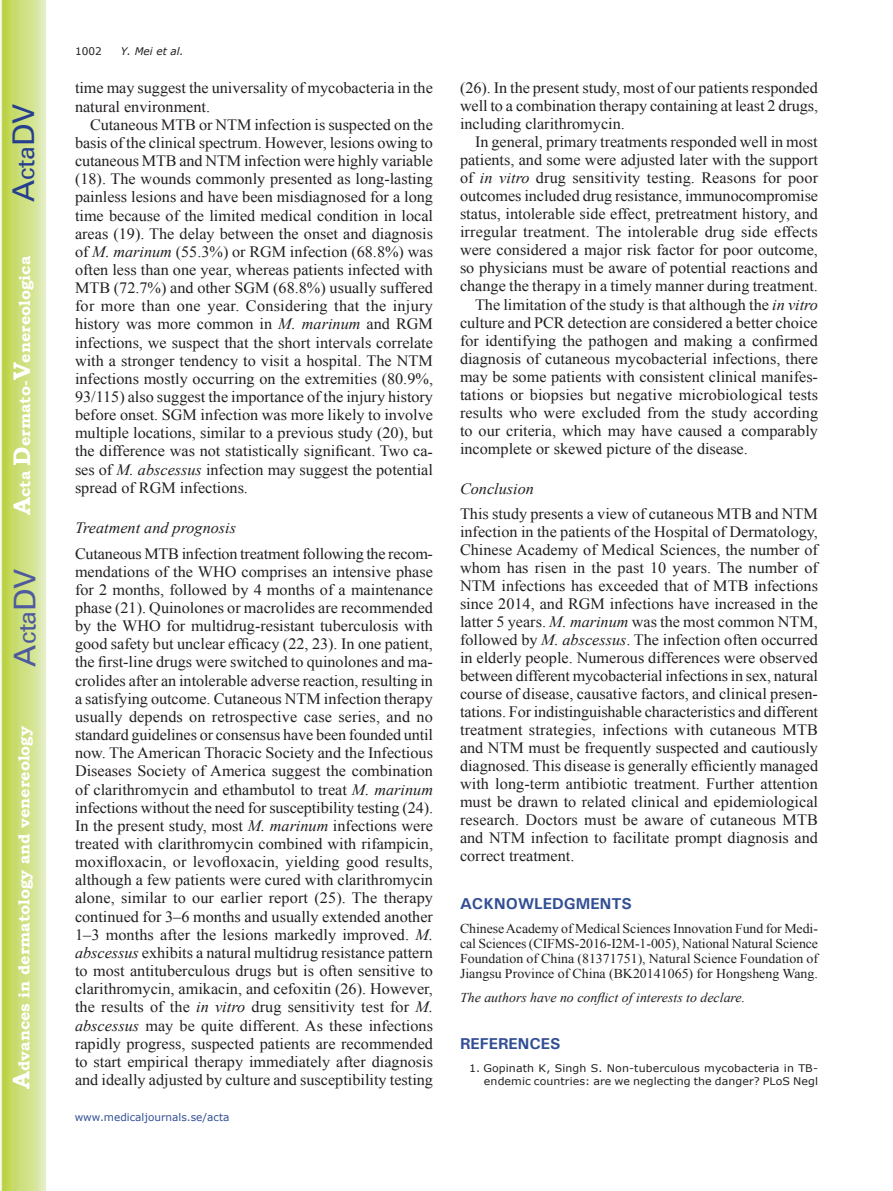
<style>
.page{position:relative;width:893px;height:1191px;background:#fff}
.page>*{position:absolute;margin:0;border:0;box-sizing:border-box;transform-origin:0 0}
.t1{font:30px "Univers";color:#4d5a9e}
.t2{font:30px "Univers";color:#253f8e}
.t3{font:15.75px/18.1px "Times New Roman";color:#231f20;text-align:justify}
.t4{font:700 15.75px "Bookman Old Style";color:#fff}
.t5{font:italic 15.75px "Times New Roman";color:#231f20}
.t6{font:700 15.75px "Univers";color:#324f95}
.t7{font:13.5px/15px "Times New Roman";color:#231f20;text-align:justify}
.t8{font:italic 13.5px "Times New Roman";color:#231f20}
.t9{font:10.5px/13.5px "Verdana";letter-spacing:.005em;color:#231f20;text-align:right;scale:1.05 1}
.t10{font:10.5px "Verdana";color:#324f95}
.t11{font:italic 10.5px "Verdana";color:#231f20}
.t12{font:10.5px "Verdana";letter-spacing:.005em;color:#231f20}
.s1{font-size:24px}
.s2{font-style:italic}
</style>
<div class="page">
<svg style="left:1px;top:0;width:45px;height:1191px;background:#cfe084"></svg>
<h1 class="t2" style="left:6px;top:202px;width:100px;rotate:-90deg">A<span class="s1">cta</span>DV</h1>
<p class="t4" style="left:15px;top:515px;width:260px;rotate:-90deg"><span class="s1">A</span>cta <span class="s1">D</span>ermato-<span class="s1">V</span>enereologica</p>
<h1 class="t1" style="left:7px;top:666px;width:100px;rotate:-90deg">A<span class="s1">cta</span>DV</h1>
<p class="t4" style="left:15px;top:1088px;width:364px;rotate:-90deg"><span class="s1">A</span>dvances in dermatology and venereology</p>
<p class="t12" style="left:75px;top:44px;width:28px">1002</p>
<p class="t11" style="left:121px;top:44px;width:64px">Y. Mei et al.</p>
<p class="t3" style="left:75px;top:79px;width:359px">time may suggest the universality of mycobacteria in the natural environment.</p>
<p class="t3" style="left:75px;top:115px;width:360px;text-indent:15px">Cutaneous MTB or NTM infection is suspected on the basis of the clinical spectrum. However, lesions owing to cutaneous MTB and NTM infection were highly variable (18). The wounds commonly presented as long-lasting painless lesions and have been misdiagnosed for a long time because of the limited medical condition in local areas (19). The delay between the onset and diagnosis of <span class="s2">M. marinum</span> (55.3%) or RGM infection (68.8%) was often less than one year, whereas patients infected with MTB (72.7%) and other SGM (68.8%) usually suffered for more than one year. Considering that the injury history was more common in <span class="s2">M. marinum</span> and RGM infections, we suspect that the short intervals correlate with a stronger tendency to visit a hospital. The NTM infections mostly occurring on the extremities (80.9%, 93/115) also suggest the importance of the injury history before onset. SGM infection was more likely to involve multiple locations, similar to a previous study (20), but the difference was not statistically significant. Two ca&shy;ses of <span class="s2">M. abscessus</span> infection may suggest the potential spread of RGM infections.</p>
<p class="t5" style="left:75px;top:517px;width:163px">Treatment and prognosis</p>
<p class="t3" style="left:75px;top:544px;width:360px">Cutaneous MTB infection treatment following the recom&shy;mendations of the WHO comprises an intensive phase for 2 months, followed by 4 months of a maintenance phase (21). Quinolones or macrolides are recommended by the WHO for multidrug-resistant tuberculosis with good safety but unclear efficacy (22, 23). In one patient, the first-line drugs were switched to quinolones and ma&shy;crolides after an intolerable adverse reaction, resulting in a satisfying outcome. Cutaneous NTM infection therapy usually depends on retrospective case series, and no standard guidelines or consensus have been founded until now. The American Thoracic Society and the Infectious Diseases Society of America suggest the combination of clarithromycin and ethambutol to treat <span class="s2">M. marinum </span>infections without the need for susceptibility testing (24).<br>In the present study, most <span class="s2">M. marinum</span> infections were treated with clarithromycin combined with rifampicin, moxifloxacin, or levofloxacin, yielding good results, although a few patients were cured with clarithromycin alone, similar to our earlier report (25). The therapy continued for 3–6 months and usually extended another 1–3 months after the lesions markedly improved. <span class="s2">M. abscessus</span> exhibits a natural multidrug resistance pattern to most antituberculous drugs but is often sensitive to clarithromycin, amikacin, and cefoxitin (26). However, the results of the <span class="s2">in vitro</span> drug sensitivity test for <span class="s2">M. abscessus</span> may be quite different. As these infections rapidly progress, suspected patients are recommended to start empirical therapy immediately after diagnosis and ideally adjusted by culture and susceptibility testing</p>
<p class="t10" style="left:75px;top:1110px;width:156px">www.medicaljournals.se/acta</p>
<p class="t3" style="left:460px;top:79px;width:360px">(26). In the present study, most of our patients responded well to a combination therapy containing at least 2 drugs, including clarithromycin.</p>
<p class="t3" style="left:475px;top:133px;width:344px">In general, primary treatments responded well in most</p>
<p class="t3" style="left:460px;top:151px;width:359px">patients, and some were adjusted later with the support</p>
<p class="t3" style="left:460px;top:169px;width:360px">of <span class="s2">in vitro</span> drug sensitivity testing. Reasons for poor</p>
<p class="t3" style="left:460px;top:187px;width:360px">outcomes included drug resistance, immunocompromise</p>
<p class="t3" style="left:460px;top:205px;width:360px">status, intolerable side effect, pretreatment history, and</p>
<p class="t3" style="left:460px;top:223px;width:359px">irregular treatment. The intolerable drug side effects</p>
<p class="t3" style="left:460px;top:241px;width:359px">were considered a major risk factor for poor outcome,</p>
<p class="t3" style="left:460px;top:259px;width:360px">so physicians must be aware of potential reactions and</p>
<p class="t3" style="left:460px;top:277px;width:359px">change the therapy in a timely manner during treatment.</p>
<p class="t3" style="left:475px;top:295px;width:345px">The limitation of the study is that although the <span class="s2">in vitro</span></p>
<p class="t3" style="left:460px;top:313px;width:359px">culture and PCR detection are considered a better choice</p>
<p class="t3" style="left:460px;top:331px;width:359px">for identifying the pathogen and making a confirmed</p>
<p class="t3" style="left:460px;top:349px;width:359px">diagnosis of cutaneous mycobacterial infections, there</p>
<p class="t3" style="left:460px;top:367px;width:359px">may be some patients with consistent clinical manifes-</p>
<p class="t3" style="left:460px;top:385px;width:360px">tations or biopsies but negative microbiological tests</p>
<p class="t3" style="left:460px;top:403px;width:360px">results who were excluded from the study according</p>
<p class="t3" style="left:460px;top:421px;width:360px">to our criteria, which may have caused a comparably</p>
<p class="t3" style="left:460px;top:439px;width:289px">incomplete or skewed picture of the disease.</p>
<p class="t5" style="left:460px;top:477px;width:75px">Conclusion</p>
<p class="t3" style="left:460px;top:504px;width:360px">This study presents a view of cutaneous MTB and NTM infection in the patients of the Hospital of Dermatology, Chinese Academy of Medical Sciences, the number of whom has risen in the past 10 years. The number of NTM infections has exceeded that of MTB infections since 2014, and RGM infections have increased in the latter 5 years. <span class="s2">M. marinum</span> was the most common NTM, followed by <span class="s2">M. abscessus</span>. The infection often occurred in elderly people. Numerous differences were observed between different mycobacterial infections in sex, natural course of disease, causative factors, and clinical presen&shy;tations. For indistinguishable characteristics and different treatment strategies, infections with cutaneous MTB and NTM must be frequently suspected and cautiously diagnosed. This disease is generally efficiently managed with long-term antibiotic treatment. Further attention must be drawn to related clinical and epidemiological research. Doctors must be aware of cutaneous MTB and NTM infection to facilitate prompt diagnosis and correct treatment.</p>
<p class="t6" style="left:460px;top:893px;width:174px">ACKNOWLEDGMENTS</p>
<p class="t7" style="left:460px;top:920px;width:360px">Chinese Academy of Medical Sciences Innovation Fund for Medi&shy;cal Sciences (CIFMS-2016-I2M-1-005), National Natural Science Foundation of China (81371751), Natural Science Foundation of Jiangsu Province of China (BK20141065) for Hongsheng Wang.</p>
<p class="t8" style="left:460px;top:987px;width:287px">The authors have no conflict of interests to declare.</p>
<p class="t6" style="left:460px;top:1033px;width:102px">REFERENCES</p>
<p class="t9" style="left:469px;top:1061px;width:334px">1. Gopinath K, Singh S. Non-tuberculous mycobacteria in TB&shy;endemic countries: are we neglecting the danger? PLoS Negl</p>
</div>
